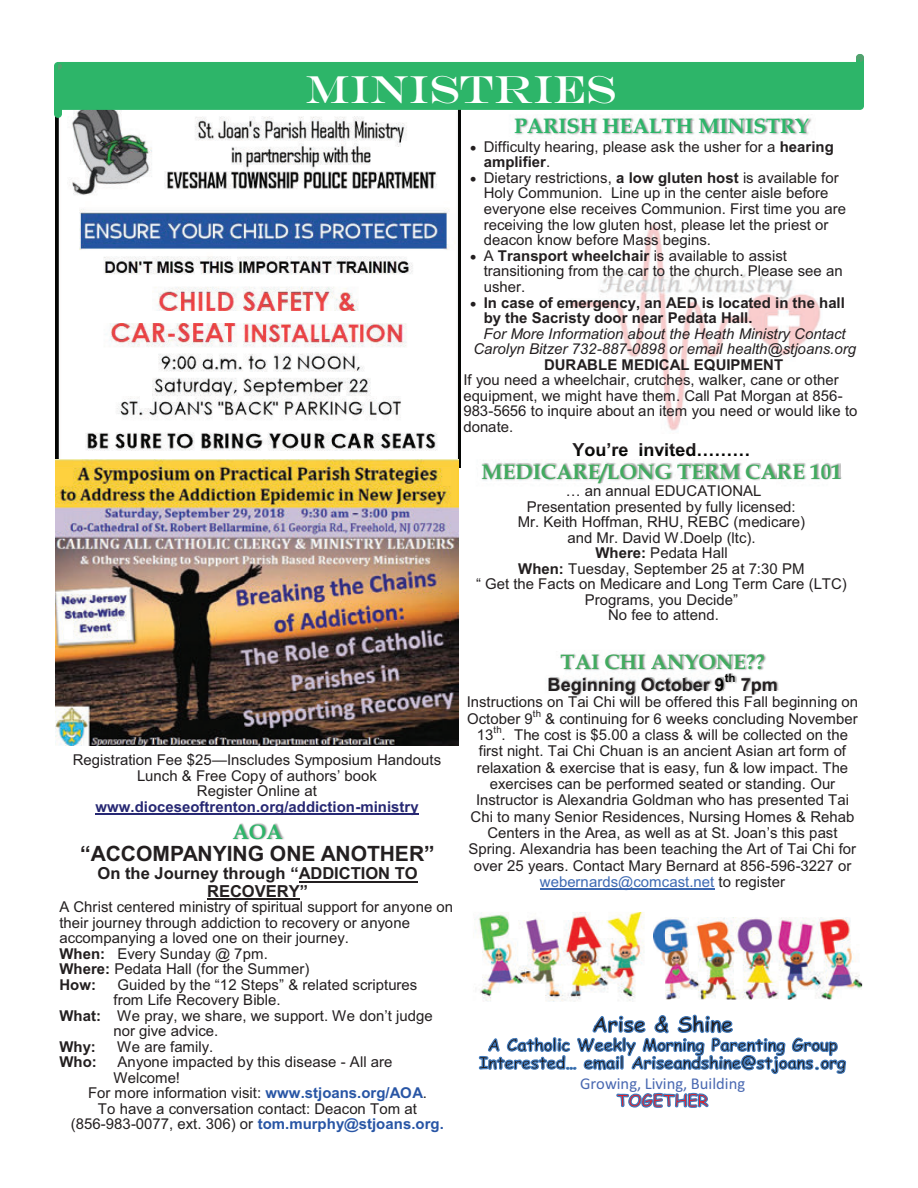
<style>
.page{position:relative;width:918px;height:1188px;background:#fff}
.page>*{position:absolute;margin:0;border:0;box-sizing:border-box;transform-origin:0 0}
.t1{font:39.15px "Engravers";color:#fff}
.t2{font:700 21.15px "Arial";color:#231f20}
.t3{font:700 21px "Book Antiqua";letter-spacing:-.005em;color:#41ab5f}
.t4{font:700 21px "Book Antiqua";color:#2db569}
.t5{font:700 18px "Arial";color:#231f20}
.t6{font:700 18px "Arial";color:#040503}
.t7{font:700 16.5px/17.1px "Arial";color:#231f20;text-align:center}
.t8{font:16.5px "Calibri";color:#4968b1}
.t9{font:15px/15.5px "Arial";color:#231f20}
.t10{font:700 15px/15.5px "Arial";color:#231f20}
.t11{font:italic 15px/15.5px "Arial";color:#231f20;text-align:center}
.t12{font:700 15px "Arial";color:#272873}
.t13{font:15px "Arial";color:#3d69b2}
.t14{font:700 11.7px "Arial";color:#231f20}
.t15{font:9.75px "Arial";color:#231f20}
.s1{font-weight:700}
.s2{font-weight:700;color:#2855a5}
.s3{color:#040503}
.s4{color:#231f20}
</style>
<div class="page">
<img style="left:571px;top:224px;width:250px;height:207px">
<img style="left:515px;top:118px;width:297px;height:17px">
<img style="left:55px;top:118px;width:405px;height:350px">
<img style="left:482px;top:462px;width:260px;height:22px">
<img style="left:482px;top:464px;width:260px;height:19px">
<img style="left:776px;top:462px;width:52px;height:18px">
<img style="left:747px;top:463px;width:29px;height:18px">
<img style="left:761px;top:464px;width:67px;height:15px">
<img style="left:828px;top:463px;width:14px;height:16px">
<svg style="left:54px;top:62px;width:810px;height:56px;background:#49be7d"></svg>
<svg style="left:58px;top:64px;width:4px;height:6px"></svg>
<svg style="left:856px;top:54px;width:8px;height:8px"></svg>
<img style="left:55px;top:460px;width:403px;height:285px">
<img style="left:665px;top:917px;width:197px;height:72px">
<img style="left:474px;top:912px;width:180px;height:74px">
<img style="left:654px;top:920px;width:11px;height:42px">
<svg style="left:478px;top:986px;width:369px;height:89px"></svg>
<svg style="left:616px;top:1092px;width:93px;height:16px"></svg>
<hr style="left:95px;top:813px;width:324px;height:2px;background:#272873">
<img style="left:233px;top:823px;width:51px;height:17px">
<hr style="left:299px;top:881px;width:119px;height:2px;background:#231f20">
<hr style="left:207px;top:898px;width:93px;height:2px;background:#231f20">
<img style="left:561px;top:650px;width:191px;height:5px">
<img style="left:561px;top:655px;width:156px;height:12px">
<img style="left:752px;top:654px;width:14px;height:8px">
<img style="left:548px;top:689px;width:87px;height:8px">
<img style="left:564px;top:667px;width:152px;height:3px">
<img style="left:549px;top:689px;width:160px;height:5px">
<img style="left:549px;top:677px;width:168px;height:12px">
<img style="left:764px;top:689px;width:15px;height:2px">
<img style="left:764px;top:680px;width:15px;height:9px">
<svg style="left:717px;top:655px;width:47px;height:40px"></svg>
<hr style="left:540px;top:888px;width:174px;height:2px;background:#3d69b2">
<h1 class="t1" style="left:306px;top:66px;width:312px">MINISTRIES</h1>
<h3 class="t4" style="left:514px;top:114px;width:297px">PARISH HEALTH MINISTRY</h3>
<p class="t9" style="left:484px;top:140px;width:364px">Difficulty hearing, please ask the usher for a <span class="s1">hearing amplifier</span>.<br>Dietary restrictions, <span class="s1">a low gluten host</span> is available for Holy Communion. Line up in the center aisle before everyone else receives Communion. First time you are receiving the low gluten host, please let the priest or deacon know before Mass begins.<br>A <span class="s1">Transport wheelchair</span> is available to assist transitioning from the car to the church. Please see an usher.</p>
<p class="t10" style="left:484px;top:296px;width:363px">In case of emergency, an AED is located in the hall by the Sacristy door near Pedata Hall.</p>
<p class="t11" style="left:474px;top:327px;width:384px">For More Information about the Heath Ministry Contact<br>Carolyn Bitzer 732-887-0898 or email health@stjoans.org</p>
<p class="t10" style="left:544px;top:358px;width:241px">DURABLE MEDICAL EQUIPMENT</p>
<p class="t9" style="left:463px;top:374px;width:396px">If you need a wheelchair, crutches, walker, cane or other equipment, we might have them. Call Pat Morgan at 856- 983-5656 to inquire about an item you need or would like to donate.</p>
<p class="t5" style="left:606px;top:443px;width:7px">’</p>
<p class="t6" style="left:573px;top:443px;width:179px">You re invited………</p>
<h3 class="t3" style="left:481px;top:459px;width:362px">MEDICARE/LONG TERM CARE 101</h3>
<p class="t9" style="left:476px;top:485px;width:372px;text-align:center">… an annual EDUCATIONAL<br>Presentation presented by fully licensed:<br>Mr. Keith Hoffman, RHU, REBC (medicare)<br>and Mr. David W.Doelp (ltc).<br><span class="s1">Where:</span> Pedata Hall<br><span class="s1">When:</span> Tuesday, September 25 at 7:30 PM<br>“ Get the Facts on Medicare and Long Term Care (LTC)<br>Programs, you Decide”<br>No fee to attend.</p>
<p class="t9" style="left:73px;top:754px;width:370px;text-align:center">Registration Fee $25—Inscludes Symposium Handouts<br>Lunch &amp; Free Copy of authors’ book<br>Register Online at</p>
<p class="t12" style="left:95px;top:801px;width:325px">www.dioceseoftrenton.org/addiction-ministry</p>
<h3 class="t4" style="left:232px;top:819px;width:52px">AOA</h3>
<h2 class="t2" style="left:80px;top:846px;width:356px">“ACCOMPANYING ONE ANOTHER”</h2>
<p class="t7" style="left:98px;top:867px;width:322px">On the Journey through “ADDICTION TO<br>RECOVERY”</p>
<p class="t9" style="left:59px;top:901px;width:395px">A Christ centered ministry of spiritual support for anyone on their journey through addiction to recovery or anyone accompanying a loved one on their journey.<br><span class="s1">When:</span> Every Sunday @ 7pm.<br><span class="s1">Where:</span> Pedata Hall (for the Summer)<br><span class="s1">How:</span></p>
<p class="t9" style="left:118px;top:978px;width:301px">Guided by the “12 Steps” &amp; related scriptures</p>
<p class="t9" style="left:113px;top:994px;width:169px">from Life Recovery Bible.</p>
<p class="t9" style="left:59px;top:1009px;width:375px"><span class="s1">What:</span> We pray, we share, we support. We don’t judge</p>
<p class="t9" style="left:113px;top:1025px;width:106px">nor give advice.</p>
<p class="t10" style="left:59px;top:1040px;width:38px">Why:</p>
<p class="t9" style="left:117px;top:1040px;width:98px">We are family.</p>
<p class="t10" style="left:59px;top:1056px;width:39px">Who:</p>
<p class="t9" style="left:118px;top:1056px;width:277px">Anyone impacted by this disease - All are</p>
<p class="t9" style="left:113px;top:1071px;width:68px">Welcome!</p>
<p class="t9" style="left:88px;top:1087px;width:340px">For more information visit: <span class="s2">www.stjoans.org/AOA</span>.</p>
<p class="t9" style="left:98px;top:1102px;width:321px">To have a conversation contact: Deacon Tom at</p>
<p class="t9" style="left:71px;top:1118px;width:375px">(856-983-0077, ext. 306) or <span class="s2">tom.murphy@stjoans.org.</span></p>
<h3 class="t3" style="left:561px;top:650px;width:206px">TAI CHI ANYONE??</h3>
<p class="t5" style="left:548px;top:678px;width:178px">Beginning October <span class="s3">9</span></p>
<p class="t14" style="left:725px;top:674px;width:12px">t<span class="s3">h</span></p>
<p class="t5" style="left:741px;top:678px;width:39px">7pm</p>
<p class="t9" style="left:467px;top:695px;width:393px;line-height:16.4px">Instructions on Tai Chi will be offered this Fall beginning on<br>October 9</p>
<p class="t15" style="left:533px;top:710px;width:10px">th</p>
<p class="t9" style="left:545px;top:712px;width:314px">&amp; continuing for 6 weeks concluding November</p>
<p class="t9" style="left:477px;top:729px;width:18px">13</p>
<p class="t15" style="left:493px;top:726px;width:10px">th</p>
<p class="t9" style="left:502px;top:729px;width:348px">. The cost is $5.00 a class &amp; will be collected on the</p>
<p class="t9" style="left:479px;top:745px;width:369px">first night. Tai Chi Chuan is an ancient Asian art form of</p>
<p class="t9" style="left:477px;top:761px;width:373px">relaxation &amp; exercise that is easy, fun &amp; low impact. The</p>
<p class="t9" style="left:490px;top:778px;width:347px">exercises can be performed seated or standing. Our</p>
<p class="t9" style="left:476px;top:794px;width:375px">Instructor is Alexandria Goldman who has presented Tai</p>
<p class="t9" style="left:471px;top:810px;width:385px">Chi to many Senior Residences, Nursing Homes &amp; Rehab</p>
<p class="t9" style="left:488px;top:826px;width:352px">Centers in the Area, as well as at St. Joan’s this past</p>
<p class="t9" style="left:469px;top:843px;width:389px">Spring. Alexandria has been teaching the Art of Tai Chi for</p>
<p class="t9" style="left:474px;top:859px;width:379px">over 25 years. Contact Mary Bernard at 856-596-3227 or</p>
<p class="t13" style="left:540px;top:876px;width:247px">webernards@comcast.net <span class="s4">to register</span></p>
<p class="t8" style="left:580px;top:1078px;width:167px">Growing, Living, Building</p>
</div>
